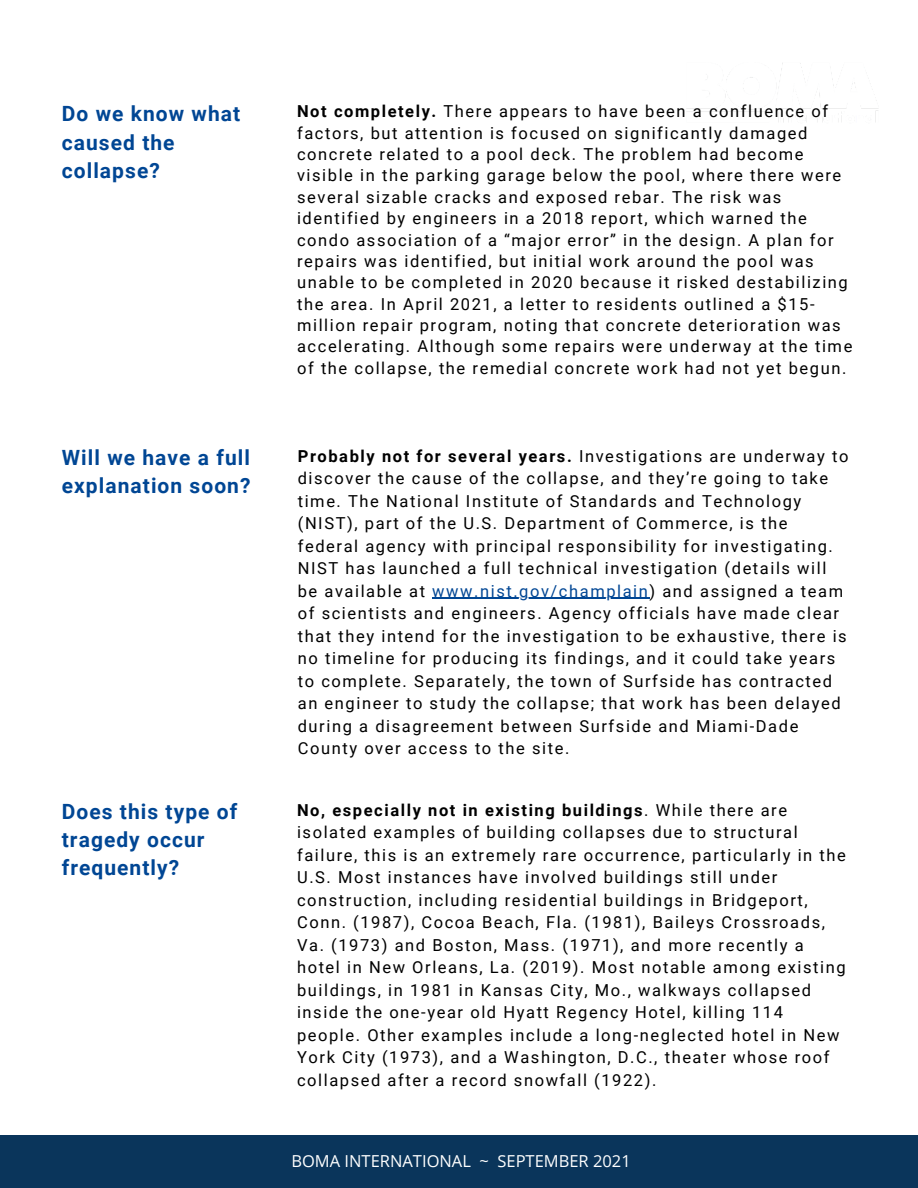
<style>
.page{position:relative;width:918px;height:1188px;background:#fff}
.page>*{position:absolute;margin:0;border:0;box-sizing:border-box;transform-origin:0 0}
.t1{font:700 21px/28.2px "Roboto";letter-spacing:.05em;color:#004694}
.t2{font:16.5px/22.5px "Roboto";letter-spacing:.095em;color:#000}
.t3{font:16.5px "Open Sans";color:#fff}
.s1{font-weight:700}
.s2{color:#004694}
</style>
<div class="page">
<div style="left:0;top:1135px;width:918px;height:53px;background:#0a355b"></div>
<hr style="left:432px;top:598px;width:218px;height:1px;background:#004694">
<p class="t1" style="left:62px;top:100px;width:180px">Do we know what caused the collapse?</p>
<p class="t2" style="left:297px;top:101px;width:557px;line-height:21.3px"><span class="s1">Not completely.</span> There appears to have been a confluence of factors, but attention is focused on significantly damaged concrete related to a pool deck. The problem had become visible in the parking garage below the pool, where there were several sizable cracks and exposed rebar. The risk was identified by engineers in a 2018 report, which warned the condo association of a “major error” in the design. A plan for repairs was identified, but initial work around the pool was unable to be completed in 2020 because it risked destabilizing the area. In April 2021, a letter to residents outlined a $15- million repair program, noting that concrete deterioration was accelerating. Although some repairs were underway at the time of the collapse, the remedial concrete work had not yet begun.</p>
<p class="t1" style="left:62px;top:444px;width:190px">Will we have a full explanation soon?</p>
<p class="t2" style="left:298px;top:445px;width:552px"><span class="s1">Probably not for several years.</span> Investigations are underway to discover the cause of the collapse, and they’re going to take time. The National Institute of Standards and Technology (NIST), part of the U.S. Department of Commerce, is the federal agency with principal responsibility for investigating.<br>NIST has launched a full technical investigation (details will be available at <span class="s2">www.nist.gov/champlain</span>) and assigned a team of scientists and engineers. Agency officials have made clear that they intend for the investigation to be exhaustive, there is no timeline for producing its findings, and it could take years to complete. Separately, the town of Surfside has contracted an engineer to study the collapse; that work has been delayed during a disagreement between Surfside and Miami-Dade County over access to the site.</p>
<p class="t1" style="left:62px;top:798px;width:177px">Does this type of tragedy occur frequently?</p>
<p class="t2" style="left:297px;top:799px;width:550px"><span class="s1">No, especially not in existing buildings</span>. While there are isolated examples of building collapses due to structural failure, this is an extremely rare occurrence, particularly in the U.S. Most instances have involved buildings still under construction, including residential buildings in Bridgeport, Conn. (1987), Cocoa Beach, Fla. (1981), Baileys Crossroads, Va. (1973) and Boston, Mass. (1971), and more recently a hotel in New Orleans, La. (2019). Most notable among existing buildings, in 1981 in Kansas City, Mo., walkways collapsed inside the one-year old Hyatt Regency Hotel, killing 114 people. Other examples include a long-neglected hotel in New York City (1973), and a Washington, D.C., theater whose roof collapsed after a record snowfall (1922).</p>
<p class="t3" style="left:291px;top:1149px;width:341px">BOMA INTERNATIONAL ~ SEPTEMBER 2021</p>
</div>
